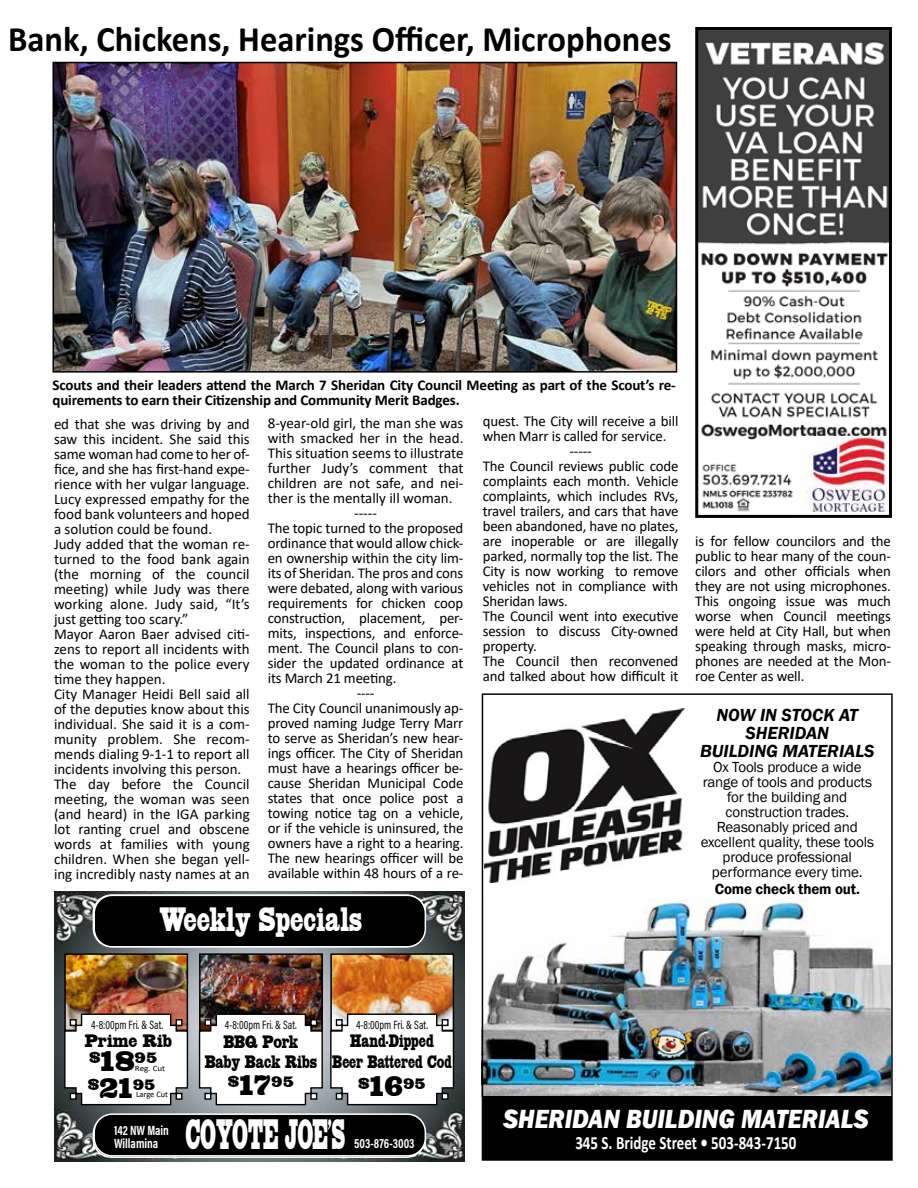
<style>
.page{position:relative;width:918px;height:1188px;background:#fff}
.page>*{position:absolute;margin:0;border:0;box-sizing:border-box;transform-origin:0 0}
.t1{font:42.45px "HWT Slab Columbian";color:#fff;scale:.51 1}
.t2{font:700 36px "Calibri";color:#000;scale:.96 1}
.t3{font:33.75px "HWT Slab Columbian";color:#fff;scale:.8 1}
.t4{font:28.35px "HWT Slab Columbian";color:#000;scale:1.11 1}
.t5{font:italic 800 27px "Franklin Gothic";color:#fff;scale:.9 1}
.t6{font:700 18.75px "Calibri";color:#fff;scale:.8 1}
.t7{font:italic 600 18px/18px "Franklin Gothic";color:#000;text-align:center}
.t8{font:18px/21px "HWT Slab Columbian";color:#000;text-align:center;scale:.8 1}
.t9{font:18px/19.5px "HWT Slab Columbian";color:#000;text-align:center;scale:.85 1}
.t10{font:18px "HWT Slab Columbian";color:#000}
.t11{font:15px/15px "Calibri";letter-spacing:-.01em;color:#000}
.t12{font:15px/15px "Franklin Gothic";letter-spacing:-.01em;color:#000;text-align:center}
.t13{font:700 15px/15px "Calibri";letter-spacing:-.01em;color:#000}
.t14{font:600 15px "Franklin Gothic";letter-spacing:-.01em;color:#000}
.t15{font:700 13.5px/13.5px "Acumin Pro Cond";color:#fff;scale:.9 1}
.t16{font:13.5px/13.5px "Acumin Pro Cond";color:#fff;scale:.9 1}
.t17{font:12.15px "Acumin Pro Cond";color:#000;scale:.89 1}
.t18{font:8.4px "Calibri";color:#000}
.t19{font:8.1px "Calibri";color:#000;scale:1.1 1}
</style>
<div class="page">
<img style="left:55px;top:891px;width:409px;height:270px">
<div style="left:93px;top:1115px;width:332px;height:43px;border:2px solid #fff;border-radius:18px"></div>
<div style="left:94px;top:895px;width:331px;height:52px;background:#000;border-radius:18px"></div>
<div style="left:93px;top:895px;width:333px;height:53px;border:2px solid #fff;border-radius:18px"></div>
<div style="left:94px;top:1114px;width:331px;height:42px;background:#000;border-radius:18px"></div>
<div style="left:93px;top:1113px;width:333px;height:44px;border:2px solid #fff;border-radius:18px"></div>
<img style="left:202px;top:956px;width:118px;height:57px">
<div style="left:199px;top:953px;width:124px;height:78px;border:2px solid #000"></div>
<img style="left:67px;top:956px;width:118px;height:57px">
<div style="left:64px;top:953px;width:124px;height:78px;border:2px solid #000"></div>
<img style="left:333px;top:956px;width:118px;height:57px">
<div style="left:330px;top:953px;width:124px;height:78px;border:2px solid #000"></div>
<svg style="left:63px;top:1013px;width:126px;height:93px"></svg>
<svg style="left:198px;top:1013px;width:257px;height:93px"></svg>
<img style="left:699px;top:31px;width:189px;height:481px">
<div style="left:695px;top:27px;width:197px;height:491px;border:3px solid #000"></div>
<img style="left:797px;top:436px;width:90px;height:76px">
<img style="left:55px;top:65px;width:619px;height:305px">
<div style="left:52px;top:62px;width:625px;height:311px;border:2px solid #000"></div>
<img style="left:481px;top:898px;width:409px;height:199px">
<div style="left:482px;top:693px;width:411px;height:468px;border:2px solid #000"></div>
<div style="left:482px;top:1096px;width:410px;height:64px;background:#000"></div>
<img style="left:485px;top:709px;width:200px;height:173px">
<img style="left:650px;top:1028px;width:42px;height:30px">
<h2 class="t2" style="left:8px;top:14px;width:693px">Bank, Chickens, Hearings Officer, Microphones</h2>
<p class="t13" style="left:52px;top:378px;width:625px">Scouts and their leaders attend the March 7 Sheridan City Council Meeting as part of the Scout’s re&shy;quirements to earn their Citizenship and Community Merit Badges.</p>
<p class="t11" style="left:54px;top:416px;width:197px">ed that she was driving by and saw this incident. She said this same woman had come to her of&shy;fice, and she has first-hand expe&shy;rience with her vulgar language.<br>Lucy expressed empathy for the food bank volunteers and hoped a solution could be found.<br>Judy added that the woman re&shy;turned to the food bank again (the morning of the council meeting) while Judy was there working alone. Judy said, “It’s just getting too scary.”<br>Mayor Aaron Baer advised citi&shy;zens to report all incidents with the woman to the police every time they happen.<br>City Manager Heidi Bell said all of the deputies know about this individual. She said it is a com&shy;munity problem. She recom&shy;mends dialing 9-1-1 to report all incidents involving this person.<br>The day before the Council meeting, the woman was seen (and heard) in the IGA parking lot ranting cruel and obscene words at families with young children. When she began yell&shy;ing incredibly nasty names at an</p>
<p class="t11" style="left:483px;top:413px;width:197px">quest. The City will receive a bill</p>
<p class="t11" style="left:483px;top:428px;width:185px">when Marr is called for service.</p>
<p class="t11" style="left:570px;top:443px;width:24px">-----</p>
<p class="t11" style="left:483px;top:458px;width:197px">The Council reviews public code</p>
<p class="t11" style="left:483px;top:473px;width:197px">complaints each month. Vehicle</p>
<p class="t11" style="left:483px;top:488px;width:197px">complaints, which includes RVs,</p>
<p class="t11" style="left:483px;top:503px;width:197px">travel trailers, and cars that have</p>
<p class="t11" style="left:483px;top:518px;width:197px">been abandoned, have no plates,</p>
<p class="t11" style="left:483px;top:533px;width:197px">are inoperable or are illegally</p>
<p class="t11" style="left:483px;top:548px;width:197px">parked, normally top the list. The</p>
<p class="t11" style="left:483px;top:563px;width:197px">City is now working to remove</p>
<p class="t11" style="left:483px;top:578px;width:197px">vehicles not in compliance with</p>
<p class="t11" style="left:483px;top:593px;width:87px">Sheridan laws.</p>
<p class="t11" style="left:483px;top:608px;width:197px">The Council went into executive</p>
<p class="t11" style="left:483px;top:623px;width:197px">session to discuss City-owned</p>
<p class="t11" style="left:483px;top:638px;width:56px">property.</p>
<p class="t11" style="left:483px;top:653px;width:197px">The Council then reconvened</p>
<p class="t11" style="left:483px;top:668px;width:197px">and talked about how difficult it</p>
<p class="t11" style="left:268px;top:415px;width:197px">8-year-old girl, the man she was</p>
<p class="t11" style="left:268px;top:430px;width:197px">with smacked her in the head.</p>
<p class="t11" style="left:268px;top:445px;width:197px">This situation seems to illustrate</p>
<p class="t11" style="left:268px;top:460px;width:197px">further Judy’s comment that</p>
<p class="t11" style="left:268px;top:475px;width:197px">children are not safe, and nei-</p>
<p class="t11" style="left:268px;top:490px;width:186px">ther is the mentally ill woman.</p>
<p class="t11" style="left:354px;top:505px;width:24px">-----</p>
<p class="t11" style="left:268px;top:520px;width:197px">The topic turned to the proposed</p>
<p class="t11" style="left:268px;top:535px;width:197px">ordinance that would allow chick-</p>
<p class="t11" style="left:268px;top:550px;width:197px">en ownership within the city lim-</p>
<p class="t11" style="left:268px;top:565px;width:197px">its of Sheridan. The pros and cons</p>
<p class="t11" style="left:268px;top:580px;width:197px">were debated, along with various</p>
<p class="t11" style="left:268px;top:595px;width:197px">requirements for chicken coop</p>
<p class="t11" style="left:268px;top:610px;width:197px">construction, placement, per-</p>
<p class="t11" style="left:268px;top:625px;width:197px">mits, inspections, and enforce-</p>
<p class="t11" style="left:268px;top:640px;width:197px">ment. The Council plans to con-</p>
<p class="t11" style="left:268px;top:655px;width:197px">sider the updated ordinance at</p>
<p class="t11" style="left:268px;top:670px;width:130px">its March 21 meeting.</p>
<p class="t11" style="left:357px;top:685px;width:19px">----</p>
<p class="t11" style="left:268px;top:700px;width:197px">The City Council unanimously ap-</p>
<p class="t11" style="left:268px;top:715px;width:197px">proved naming Judge Terry Marr</p>
<p class="t11" style="left:268px;top:730px;width:197px">to serve as Sheridan’s new hear-</p>
<p class="t11" style="left:268px;top:745px;width:197px">ings officer. The City of Sheridan</p>
<p class="t11" style="left:268px;top:760px;width:197px">must have a hearings officer be-</p>
<p class="t11" style="left:268px;top:775px;width:197px">cause Sheridan Municipal Code</p>
<p class="t11" style="left:268px;top:790px;width:197px">states that once police post a</p>
<p class="t11" style="left:268px;top:805px;width:197px">towing notice tag on a vehicle,</p>
<p class="t11" style="left:268px;top:820px;width:197px">or if the vehicle is uninsured, the</p>
<p class="t11" style="left:268px;top:835px;width:197px">owners have a right to a hearing.</p>
<p class="t11" style="left:268px;top:850px;width:197px">The new hearings officer will be</p>
<p class="t11" style="left:268px;top:865px;width:197px">available within 48 hours of a re-</p>
<h3 class="t3" style="left:160px;top:898px;width:255px">Weekly Specials</h3>
<p class="t11" style="left:695px;top:533px;width:197px;text-align:justify">is for fellow councilors and the public to hear many of the coun&shy;cilors and other officials when they are not using microphones.<br>This ongoing issue was much worse when Council meetings were held at City Hall, but when speaking through masks, micro&shy;phones are needed at the Mon&shy;roe Center as well.</p>
<p class="t7" style="left:700px;top:706px;width:176px">NOW IN STOCK AT<br>SHERIDAN<br>BUILDING MATERIALS</p>
<p class="t12" style="left:701px;top:760px;width:175px">Ox Tools produce a wide range of tools and products for the building and construction trades.<br>Reasonably priced and excellent quality, these tools produce professional performance every time.</p>
<p class="t14" style="left:715px;top:879px;width:147px">Come check them out.</p>
<p class="t17" style="left:91px;top:1017px;width:82px">4-8:00pm Fri. &amp; Sat.</p>
<p class="t10" style="left:85px;top:1029px;width:89px">Prime Rib</p>
<h3 class="t4" style="left:89px;top:1043px;width:63px"><sup>$</sup>18<sup>95</sup></h3>
<p class="t19" style="left:135px;top:1063px;width:29px">Reg. Cut</p>
<h3 class="t4" style="left:88px;top:1070px;width:62px"><sup>$</sup>21<sup>95</sup></h3>
<p class="t18" style="left:136px;top:1089px;width:34px">Large Cut</p>
<p class="t15" style="left:114px;top:1123px;width:63px">142 NW Main<br>Willamina</p>
<p class="t16" style="left:124px;top:1124px;width:48px;text-indent:5px">NW Main l amina</p>
<p class="t17" style="left:356px;top:1017px;width:82px">4-8:00pm Fri. &amp; Sat.</p>
<p class="t8" style="left:332px;top:1030px;width:151px">Hand-Dipped<br>Beer Battered Cod</p>
<h3 class="t4" style="left:358px;top:1068px;width:62px"><sup>$</sup>16<sup>95</sup></h3>
<h1 class="t1" style="left:185px;top:1107px;width:315px">COYOTE JOE’S</h1>
<p class="t17" style="left:225px;top:1017px;width:82px">4-8:00pm Fri. &amp; Sat.</p>
<p class="t9" style="left:205px;top:1032px;width:134px">BBQ Pork<br>Baby Back Ribs</p>
<h3 class="t4" style="left:228px;top:1067px;width:61px"><sup>$</sup>17<sup>95</sup></h3>
<p class="t15" style="left:354px;top:1136px;width:69px">503-876-3003</p>
<h3 class="t5" style="left:503px;top:1101px;width:407px">SHERIDAN BUILDING MATERIALS</h3>
<p class="t6" style="left:575px;top:1130px;width:278px">345 S. Bridge Street • 503-843-7150</p>
</div>
